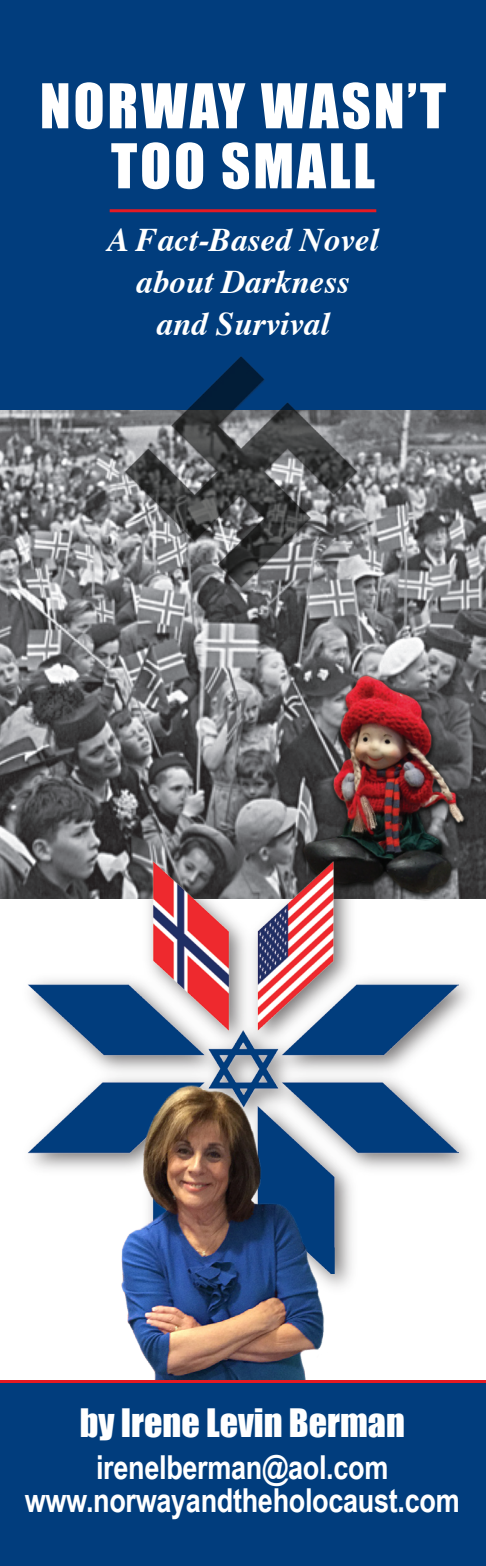
<style>
.page{position:relative;width:486px;height:1566px;background:#fff}
.page>*{position:absolute;margin:0;border:0;box-sizing:border-box;transform-origin:0 0}
.t1{font:57px/60px "Impact";letter-spacing:.05em;color:#fff;text-align:center}
.t2{font:36px "Impact";color:#fff}
.t3{font:700 33px/33px "Arial Narrow";letter-spacing:-.01em;color:#fff;text-align:center}
.t4{font:italic 700 33px/42px "Times";color:#fff;text-align:center}
</style>
<div class="page">
<img style="left:0;top:410px;width:486px;height:489px">
<div style="left:0;top:0;width:486px;height:410px;background:#013d7d"></div>
<img style="left:120px;top:356px;width:242px;height:236px">
<div style="left:0;top:1381px;width:486px;height:185px;background:#013d7d"></div>
<hr style="left:110px;top:209px;width:266px;height:3px;background:#e51a23">
<img style="left:285px;top:656px;width:201px;height:243px">
<div style="left:20px;top:854px;width:460px;height:444px;background:#231f20;opacity:.62"></div>
<img style="left:27px;top:862px;width:432px;height:412px">
<img style="left:99px;top:1078px;width:242px;height:302px">
<hr style="left:0;top:1380px;width:486px;height:3px;background:#e51a23">
<h1 class="t1" style="left:40px;top:76px;width:408px">NORWAY WASN’T<br>TOO SMALL</h1>
<p class="t4" style="left:107px;top:216px;width:273px">A Fact-Based Novel about Darkness and Survival</p>
<p class="t2" style="left:80px;top:1401px;width:327px">by Irene Levin Berman</p>
<p class="t3" style="left:25px;top:1451px;width:436px">irenelberman@aol.com www.norwayandtheholocaust.com</p>
</div>
